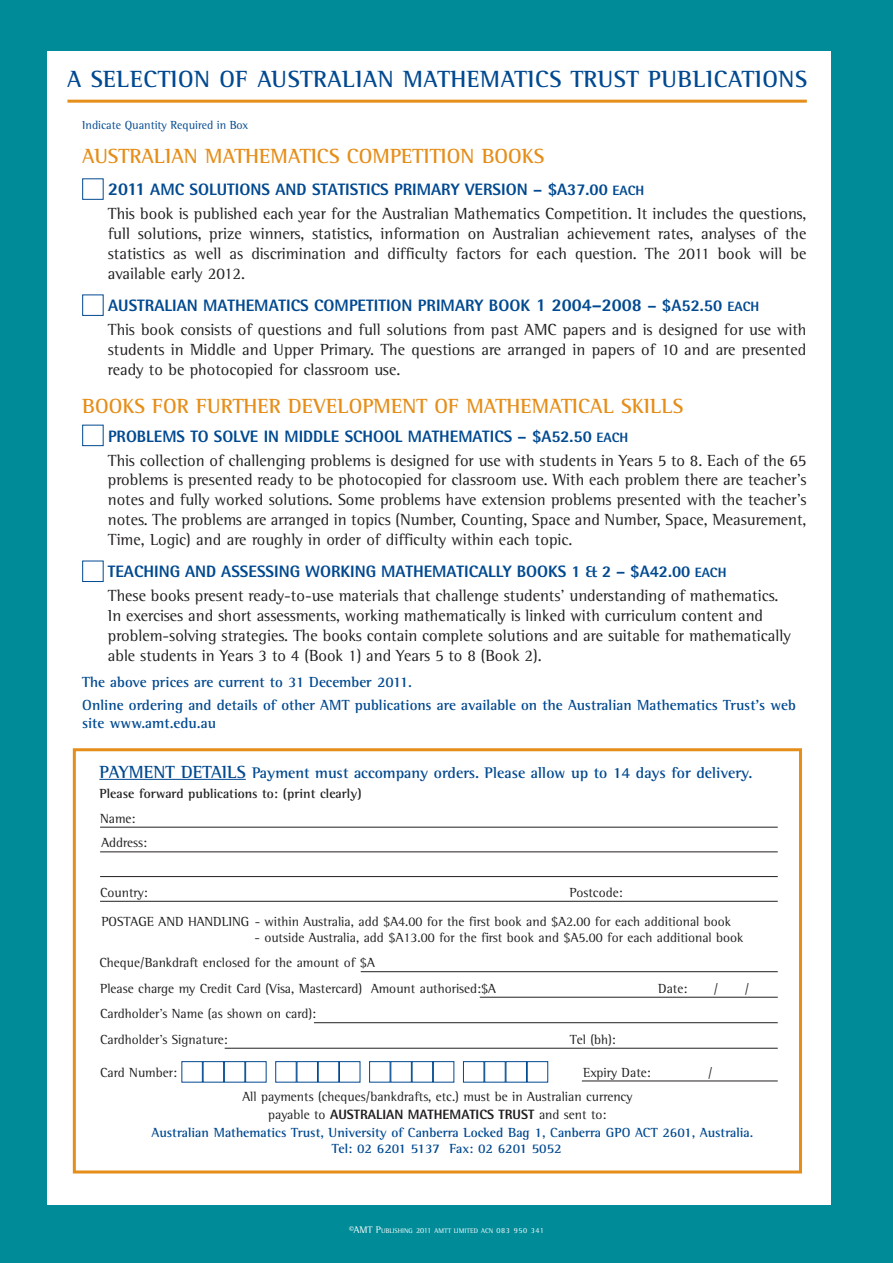
<style>
.page{position:relative;width:893px;height:1263px;background:#008b98}
.page>*{position:absolute;margin:0;border:0;box-sizing:border-box;transform-origin:0 0}
.t1{font:700 24px "Rotis Semi Serif";letter-spacing:.02em;color:#014990}
.t2{font:700 21px "Rotis Semi Serif";color:#e58e19}
.t3{font:16.5px/19.8px "Rotis Semi Serif";color:#231f20;text-align:justify}
.t4{font:800 16.5px "Rotis Semi Sans";color:#014990}
.t5{font:700 15.75px "Rotis Semi Serif";color:#014990}
.t6{font:700 15px/22.2px "Rotis Semi Serif";color:#014990}
.t7{font:13.5px/25.3px "Rotis Semi Serif";color:#231f20}
.t8{font:700 13.5px "Rotis Semi Serif";color:#014990}
.t9{font:800 13.5px "Rotis Semi Sans";color:#231f20}
.t10{font:700 13.5px "Rotis Semi Serif";color:#231f20}
.t11{font:12px "Rotis Semi Serif";color:#014990}
.t12{font:9.75px "Rotis Semi Serif";color:#fff}
.t13{font:6.9px "Rotis Semi Serif";color:#fff}
.s1{font-size:18px}
.s2{font-size:13.5px}
.s3{font-family:"Rotis Semi Serif";font-weight:400}
.s4{font-size:9.75px}
.s5{font-size:7.8px}
</style>
<div class="page">
<div style="left:47px;top:51px;width:783px;height:1153px;background:#fff"></div>
<hr style="left:99px;top:779px;width:147px;height:1px;background:#014990">
<hr style="left:100px;top:827px;width:678px;height:1px;background:#231f20">
<hr style="left:100px;top:852px;width:678px;height:1px;background:#231f20">
<hr style="left:100px;top:876px;width:678px;height:1px;background:#231f20">
<hr style="left:100px;top:901px;width:678px;height:1px;background:#231f20">
<hr style="left:361px;top:971px;width:417px;height:1px;background:#231f20">
<hr style="left:480px;top:997px;width:298px;height:1px;background:#231f20">
<hr style="left:314px;top:1022px;width:464px;height:1px;background:#231f20">
<hr style="left:225px;top:1048px;width:553px;height:1px;background:#231f20">
<hr style="left:582px;top:1081px;width:196px;height:1px;background:#231f20">
<div style="left:181px;top:1061px;width:22px;height:21px;border:1px solid #014990"></div>
<div style="left:203px;top:1061px;width:21px;height:21px;border:1px solid #014990"></div>
<div style="left:224px;top:1061px;width:21px;height:21px;border:1px solid #014990"></div>
<div style="left:245px;top:1061px;width:21px;height:21px;border:1px solid #014990"></div>
<div style="left:275px;top:1061px;width:22px;height:21px;border:1px solid #014990"></div>
<div style="left:297px;top:1061px;width:21px;height:21px;border:1px solid #014990"></div>
<div style="left:318px;top:1061px;width:21px;height:21px;border:1px solid #014990"></div>
<div style="left:339px;top:1061px;width:21px;height:21px;border:1px solid #014990"></div>
<div style="left:369px;top:1061px;width:21px;height:21px;border:1px solid #014990"></div>
<div style="left:390px;top:1061px;width:22px;height:21px;border:1px solid #014990"></div>
<div style="left:412px;top:1061px;width:21px;height:21px;border:1px solid #014990"></div>
<div style="left:433px;top:1061px;width:21px;height:21px;border:1px solid #014990"></div>
<div style="left:463px;top:1061px;width:21px;height:21px;border:1px solid #014990"></div>
<div style="left:484px;top:1061px;width:22px;height:21px;border:1px solid #014990"></div>
<div style="left:506px;top:1061px;width:21px;height:21px;border:1px solid #014990"></div>
<div style="left:527px;top:1061px;width:21px;height:21px;border:1px solid #014990"></div>
<div style="left:73px;top:748px;width:729px;height:425px;border:3px solid #e58e19"></div>
<hr style="left:67px;top:100px;width:740px;height:3px;background:#e58e19">
<div style="left:82px;top:178px;width:22px;height:22px;border:1px solid #014990"></div>
<div style="left:82px;top:294px;width:22px;height:22px;border:1px solid #014990"></div>
<div style="left:82px;top:425px;width:22px;height:21px;border:1px solid #014990"></div>
<div style="left:82px;top:561px;width:22px;height:21px;border:1px solid #014990"></div>
<h1 class="t1" style="left:67px;top:64px;width:741px">a selection of Australian Mathematics Trust publications</h1>
<p class="t11" style="left:82px;top:118px;width:167px">Indicate Quantity Required in Box</p>
<p class="t2" style="left:82px;top:143px;width:13px">AUSTRALIAN</p>
<p class="t2" style="left:205px;top:143px;width:14px">MATHEMATICS</p>
<p class="t2" style="left:347px;top:143px;width:13px">COMPETITION</p>
<p class="t2" style="left:482px;top:143px;width:63px">BOOKS</p>
<p class="t4" style="left:108px;top:179px;width:529px"><span class="s1">2011</span> AMC SOLUTIONS AND STATISTICS PRIMARY VERSION – $A37.00 <span class="s2">EACH</span></p>
<p class="t3" style="left:108px;top:204px;width:700px">This book is published each year for the Australian Mathematics Competition. It includes the questions, full solutions, prize winners, statistics, information on Australian achievement rates, analyses of the statistics as well as discrimination and difficulty factors for each question. The 2011 book will be available early 2012.</p>
<p class="t4" style="left:108px;top:295px;width:644px">AUSTRALIAN MATHE MATICS COMPETITION PRIMARY BOOK <span class="s1">1 2004–2008</span> – $A52.50 <span class="s2">EACH</span></p>
<p class="t3" style="left:108px;top:320px;width:700px">This book consists of questions and full solutions from past AMC papers and is designed for use with students in Middle and Upper Primary. The questions are arranged in papers of 10 and are presented ready to be photocopied for classroom use.</p>
<p class="t2" style="left:82px;top:393px;width:139px">BOOKS FOR FURTHER</p>
<p class="t2" style="left:288px;top:393px;width:52px">DEVELOPMENT</p>
<p class="t2" style="left:435px;top:393px;width:46px">OF MATHEMATICAL</p>
<p class="t2" style="left:621px;top:393px;width:34px">SKILLS</p>
<p class="t4" style="left:108px;top:425px;width:205px">PROBLEMS TO SOLVE IN MIDDLE</p>
<p class="t4" style="left:345px;top:425px;width:276px">SCH OOL MATHE MATICS – $A52.50 <span class="s2">EACH</span></p>
<p class="t3" style="left:108px;top:450px;width:700px">This collection of challenging problems is designed for use with students in Years 5 to 8. Each of the 65 problems is presented ready to be photocopied for classroom use. With each problem there are teacher’s notes and fully worked solutions. Some problems have extension problems presented with the teacher’s notes. The problems are arranged in topics (Number, Counting, Space and Number, Space, Measurement, Time, Logic) and are roughly in order of difficulty within each topic.</p>
<p class="t4" style="left:108px;top:561px;width:611px">TEACH ING AND ASSESSING WORKING MATHE MATICALLY BOOKS 1 &amp; 2 – $A42.00 <span class="s2">EACH</span></p>
<p class="t3" style="left:108px;top:586px;width:684px;text-align:left">These books present ready-to-use materials that challenge students’ understanding of mathematics.<br>In exercises and short assessments, working mathematically is linked with curriculum content and problem-solving strategies. The books contain complete solutions and are suitable for mathematically able students in Years 3 to 4 (Book 1) and Years 5 to 8 (Book 2).</p>
<p class="t6" style="left:82px;top:671px;width:331px">The above prices are current to 31 December 2011.<br>Online ordering and details of other AMT</p>
<p class="t6" style="left:355px;top:693px;width:443px">publications are available on the Australian Mathematics Trust’s web</p>
<p class="t6" style="left:82px;top:711px;width:135px">site www.amt.edu.au</p>
<p class="t5" style="left:99px;top:763px;width:655px"><span class="s1">payment details</span> Payment must accompany orders. Please allow up to 14 days for delivery.</p>
<p class="t10" style="left:99px;top:785px;width:264px">Please forward publications to: (print clearly)</p>
<p class="t7" style="left:100px;top:806px;width:49px;line-height:24.8px">Name:<br>Address:</p>
<p class="t7" style="left:100px;top:879px;width:49px">Country:</p>
<p class="t7" style="left:570px;top:879px;width:55px">Postcode:</p>
<p class="t7" style="left:101px;top:908px;width:16px">Posta</p>
<p class="t7" style="left:138px;top:908px;width:30px">ge and</p>
<p class="t7" style="left:188px;top:908px;width:17px">Handlin</p>
<p class="t7" style="left:241px;top:908px;width:492px">g - within Australia, add $A4.00 for the first book and $A2.00 for each additional book</p>
<p class="t7" style="left:99px;top:925px;width:646px;text-indent:155px">- outside Australia, add $A13.00 for the first book and $A5.00 for each additional book<br>Cheque/Bankdraft enclosed for the amount of $A<br>Please charge my Credit Card (Visa, Mastercard) Amount authorised:$A</p>
<p class="t7" style="left:658px;top:975px;width:31px">Date:</p>
<p class="t7" style="left:714px;top:975px;width:6px">/</p>
<p class="t7" style="left:745px;top:975px;width:6px">/</p>
<p class="t7" style="left:100px;top:1001px;width:218px">Cardholder’s Name (as shown on card):<br>Cardholder’s Signature:</p>
<p class="t7" style="left:570px;top:1026px;width:48px">Tel (bh):</p>
<p class="t7" style="left:100px;top:1059px;width:78px">Card Number:</p>
<p class="t7" style="left:583px;top:1059px;width:69px">Expiry Date:</p>
<p class="t7" style="left:708px;top:1059px;width:6px">/</p>
<p class="t7" style="left:242px;top:1084px;width:391px">All payments (cheques/bankdrafts, etc.) must be in Australian currency</p>
<p class="t9" style="left:268px;top:1106px;width:340px"><span class="s3">payable to</span> AUSTRALIAN MATHE MATICS TRUST <span class="s3">and sent to:</span></p>
<p class="t8" style="left:152px;top:1124px;width:463px">Australian Mathematics Trust, University of Canberra Locked Bag 1, Canberra GPO</p>
<p class="t8" style="left:635px;top:1124px;width:9px">ACT</p>
<p class="t8" style="left:662px;top:1124px;width:92px">2601, Australia.</p>
<p class="t8" style="left:332px;top:1141px;width:231px">Tel: 02 6201 5137 Fax: 02 6201 5052</p>
<p class="t12" style="left:349px;top:1224px;width:13px">©AMT</p>
<p class="t13" style="left:376px;top:1226px;width:169px"><span class="s4">P</span>UBLISHING <span class="s5">2011</span> AMTT LIMITED ACN <span class="s5">083 950 341</span></p>
</div>
